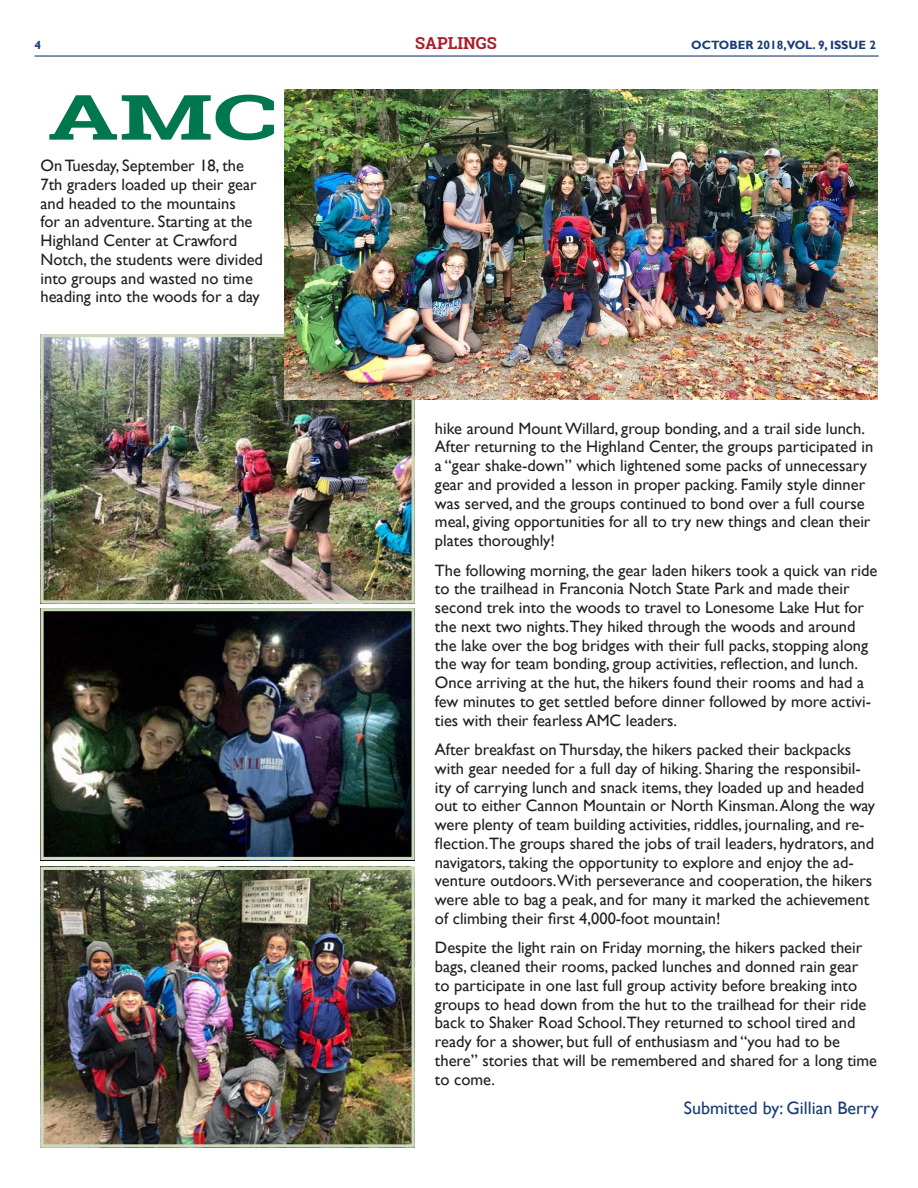
<style>
.page{position:relative;width:918px;height:1188px;background:#fff}
.page>*{position:absolute;margin:0;border:0;box-sizing:border-box;transform-origin:0 0}
.Small_Headline{font:700 62.4px "Roboto Slab";color:#00774d;scale:1.6 1}
.Byline{font:18px "Gill Sans";color:#1a3d75}
.Text{font:16.5px/18.8px "Gill Sans";color:#231f20}
.t1{font:700 16.5px "Roboto Slab";color:#ab1e2c}
.t2{font:700 12px "Gill Sans";color:#1a3d75}
</style>
<div class="page">
<hr style="left:34px;top:55px;width:845px;height:2px;background:#1a3d75">
<img style="left:40px;top:334px;width:371px;height:269px">
<div style="left:41px;top:334px;width:374px;height:269px;border:3px solid #ccd9bc"></div>
<img style="left:285px;top:89px;width:593px;height:310px">
<img style="left:40px;top:867px;width:375px;height:281px">
<div style="left:41px;top:867px;width:374px;height:280px;border:3px solid #ccd9bc"></div>
<img style="left:40px;top:608px;width:371px;height:252px">
<div style="left:41px;top:608px;width:374px;height:252px;border:3px solid #ccd9bc"></div>
<p class="t2" style="left:34px;top:37px;width:8px">4</p>
<p class="t1" style="left:415px;top:31px;width:83px">SAPLINGS</p>
<p class="t2" style="left:691px;top:37px;width:186px">OCTOBER 2018,VOL. 9, ISSUE 2</p>
<p class="Small_Headline" style="left:47px;top:74px;width:146px">AMC</p>
<p class="Text" style="left:40px;top:156px;width:224px">On Tuesday, September 18, the<br>7th graders loaded up their gear and headed to the mountains<br>for an adventure. Starting at the<br>Highland Center at Crawford<br>Notch, the students were divided into groups and wasted no time heading into the woods for a day</p>
<p class="Text" style="left:435px;top:419px;width:440px">hike around Mount Willard, group bonding, and a trail side lunch.<br>After returning to the Highland Center, the groups participated in a “gear shake-down” which lightened some packs of unnecessary gear and provided a lesson in proper packing. Family style dinner was served, and the groups continued to bond over a full course meal, giving opportunities for all to try new things and clean their plates thoroughly!</p>
<p class="Text" style="left:435px;top:561px;width:444px">The following morning, the gear laden hikers took a quick van ride to the trailhead in Franconia Notch State Park and made their second trek into the woods to travel to Lonesome Lake Hut for the next two nights.They hiked through the woods and around the lake over the bog bridges with their full packs, stopping along the way for team bonding, group activities, reflection, and lunch.<br>Once arriving at the hut, the hikers found their rooms and had a few minutes to get settled before dinner followed by more activi&shy;ties with their fearless AMC leaders.</p>
<p class="Text" style="left:435px;top:740px;width:442px">After breakfast on Thursday, the hikers packed their backpacks with gear needed for a full day of hiking. Sharing the responsibil&shy;ity of carrying lunch and snack items, they loaded up and headed out to either Cannon Mountain or North Kinsman. Along the way were plenty of team building activities, riddles, journaling, and re&shy;flection.The groups shared the jobs of trail leaders, hydrators, and navigators, taking the opportunity to explore and enjoy the ad&shy;venture outdoors.With perseverance and cooperation, the hikers were able to bag a peak, and for many it marked the achievement of climbing their first 4,000-foot mountain!</p>
<p class="Text" style="left:435px;top:938px;width:444px">Despite the light rain on Friday morning, the hikers packed their bags, cleaned their rooms, packed lunches and donned rain gear to participate in one last full group activity before breaking into groups to head down from the hut to the trailhead for their ride back to Shaker Road School.They returned to school tired and ready for a shower, but full of enthusiasm and “you had to be there” stories that will be remembered and shared for a long time to come.</p>
<p class="Byline" style="left:684px;top:1098px;width:196px">Submitted by: Gillian Berry</p>
</div>
